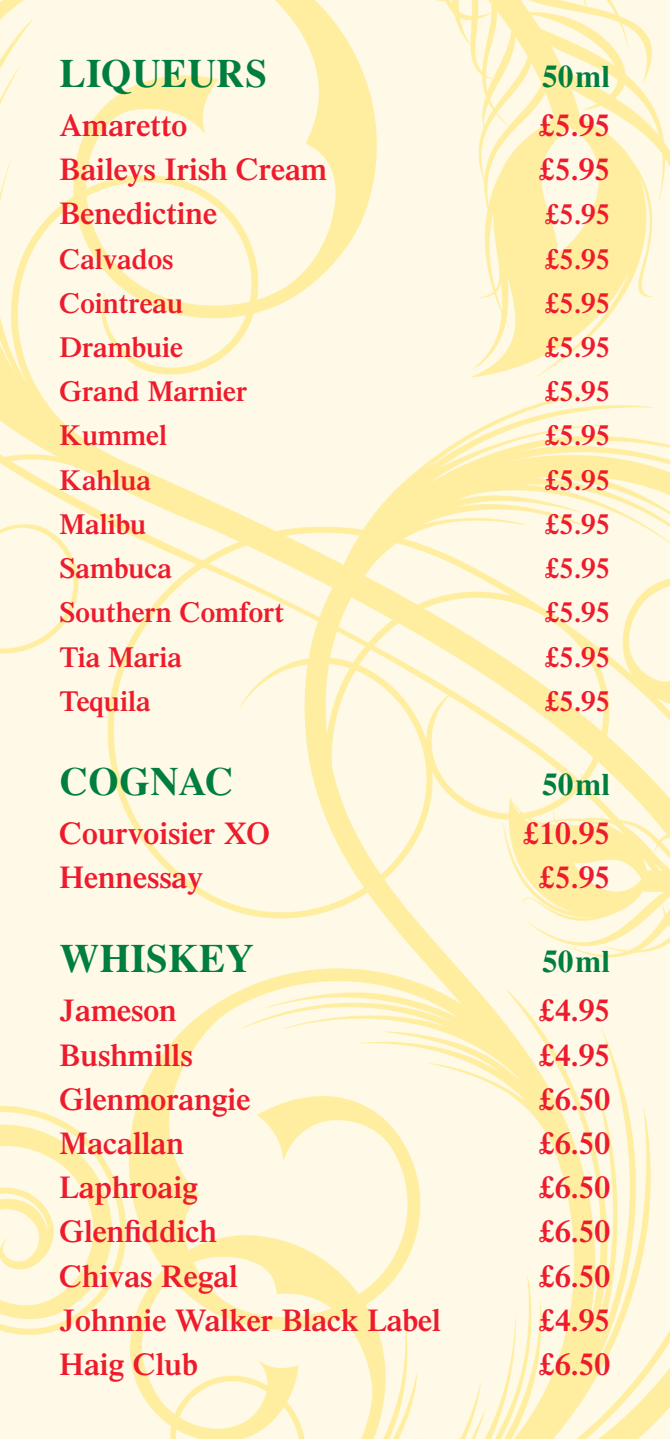
<style>
.page{position:relative;width:670px;height:1439px;background:#fff}
.page>*{position:absolute;margin:0;border:0;box-sizing:border-box;transform-origin:0 0}
.t1{font:700 39.9px "Times";color:#007e3d}
.t2{font:600 31.5px "Times";color:#ee1b2d}
.t3{font:700 31.5px "Times";color:#007e3d}
.t4{font:600 28.88px "Times";color:#ee1b2d}
</style>
<div class="page">
<img style="left:0;top:0;width:670px;height:1439px">
<p class="t1" style="left:60px;top:50px;width:209px">LIQUEURS</p>
<p class="t3" style="left:542px;top:57px;width:70px">50ml</p>
<p class="t2" style="left:60px;top:114px;width:129px">Amaretto</p>
<p class="t2" style="left:539px;top:114px;width:72px">£5.95</p>
<p class="t2" style="left:60px;top:158px;width:269px">Baileys Irish Cream</p>
<p class="t2" style="left:539px;top:158px;width:72px">£5.95</p>
<p class="t2" style="left:60px;top:202px;width:159px">Benedictine</p>
<p class="t4" style="left:545px;top:204px;width:66px">£5.95</p>
<p class="t4" style="left:60px;top:248px;width:115px">Calvados</p>
<p class="t4" style="left:545px;top:248px;width:66px">£5.95</p>
<p class="t4" style="left:60px;top:292px;width:125px">Cointreau</p>
<p class="t4" style="left:545px;top:292px;width:66px">£5.95</p>
<p class="t4" style="left:60px;top:336px;width:125px">Drambuie</p>
<p class="t4" style="left:545px;top:336px;width:66px">£5.95</p>
<p class="t4" style="left:60px;top:381px;width:189px">Grand Marnier</p>
<p class="t4" style="left:545px;top:381px;width:66px">£5.95</p>
<p class="t4" style="left:60px;top:425px;width:109px">Kummel</p>
<p class="t4" style="left:545px;top:425px;width:66px">£5.95</p>
<p class="t4" style="left:60px;top:469px;width:93px">Kahlua</p>
<p class="t4" style="left:545px;top:469px;width:66px">£5.95</p>
<p class="t4" style="left:60px;top:513px;width:88px">Malibu</p>
<p class="t4" style="left:545px;top:513px;width:66px">£5.95</p>
<p class="t4" style="left:60px;top:558px;width:114px">Sambuca</p>
<p class="t4" style="left:545px;top:558px;width:66px">£5.95</p>
<p class="t4" style="left:60px;top:602px;width:226px">Southern Comfort</p>
<p class="t4" style="left:545px;top:602px;width:66px">£5.95</p>
<p class="t4" style="left:60px;top:646px;width:124px">Tia Maria</p>
<p class="t4" style="left:545px;top:646px;width:66px">£5.95</p>
<p class="t4" style="left:60px;top:690px;width:92px">Tequila</p>
<p class="t4" style="left:545px;top:690px;width:66px">£5.95</p>
<p class="t1" style="left:60px;top:757px;width:175px">COGNAC</p>
<p class="t3" style="left:542px;top:765px;width:70px">50ml</p>
<p class="t2" style="left:60px;top:821px;width:211px">Courvoisier XO</p>
<p class="t2" style="left:523px;top:821px;width:88px">£10.95</p>
<p class="t2" style="left:60px;top:866px;width:145px">Hennessay</p>
<p class="t2" style="left:539px;top:866px;width:72px">£5.95</p>
<p class="t1" style="left:60px;top:935px;width:196px">WHISKEY</p>
<p class="t3" style="left:542px;top:943px;width:70px">50ml</p>
<p class="t2" style="left:60px;top:999px;width:119px">Jameson</p>
<p class="t2" style="left:539px;top:999px;width:72px">£4.95</p>
<p class="t2" style="left:60px;top:1043px;width:135px">Bushmills</p>
<p class="t2" style="left:539px;top:1043px;width:72px">£4.95</p>
<p class="t2" style="left:60px;top:1087px;width:192px">Glenmorangie</p>
<p class="t2" style="left:539px;top:1087px;width:72px">£6.50</p>
<p class="t2" style="left:60px;top:1131px;width:126px">Macallan</p>
<p class="t2" style="left:539px;top:1131px;width:72px">£6.50</p>
<p class="t2" style="left:60px;top:1176px;width:140px">Laphroaig</p>
<p class="t2" style="left:539px;top:1176px;width:72px">£6.50</p>
<p class="t2" style="left:60px;top:1220px;width:159px">Glenfiddich</p>
<p class="t2" style="left:539px;top:1220px;width:72px">£6.50</p>
<p class="t2" style="left:60px;top:1264px;width:180px">Chivas Regal</p>
<p class="t2" style="left:539px;top:1264px;width:72px">£6.50</p>
<p class="t2" style="left:60px;top:1308px;width:383px">Johnnie Walker Black Label</p>
<p class="t2" style="left:539px;top:1308px;width:72px">£4.95</p>
<p class="t2" style="left:60px;top:1352px;width:140px">Haig Club</p>
<p class="t2" style="left:539px;top:1352px;width:72px">£6.50</p>
</div>
